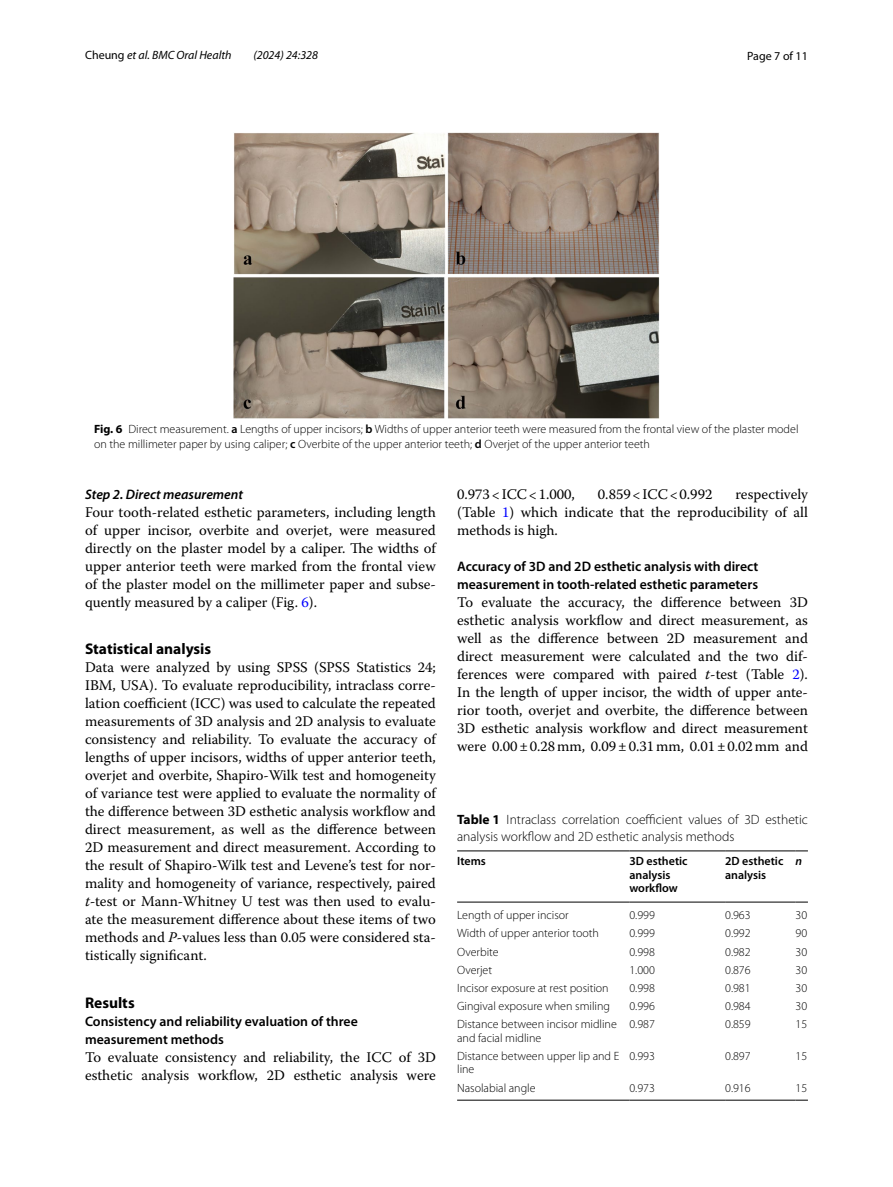
<style>
.page{position:relative;width:893px;height:1187px;background:#fff}
.page>*{position:absolute;margin:0;border:0;box-sizing:border-box;transform-origin:0 0}
.t1{font:700 15.45px "Myriad Pro";color:#000}
.t2{font:14.7px/18px "Warnock Pro";color:#000;text-align:justify}
.t3{font:600 13.8px/18px "Myriad Pro";color:#000}
.t4{font:italic 600 13.8px "Myriad Pro";color:#000}
.t5{font:300 13.5px/16.5px "Myriad Pro";color:#000}
.t6{font:300 12px/13.5px "Myriad Pro";color:#000}
.t7{font:600 12px/13.5px "Myriad Pro";color:#000}
.t8{font:italic 12px "Myriad Pro";color:#000}
.t9{font:12px "Myriad Pro";color:#000}
.t10{font:italic 600 12px "Myriad Pro";color:#000}
.s1{font-style:normal}
.s2{font-weight:700}
.s3{font-weight:600}
.s4{color:#00f}
.s5{font-style:italic}
</style>
<div class="page">
<img style="left:234px;top:133px;width:425px;height:285px">
<hr style="left:457px;top:850px;width:172px;height:1px;background:#000">
<hr style="left:457px;top:901px;width:172px;height:1px;background:#000">
<hr style="left:629px;top:850px;width:96px;height:1px;background:#000">
<hr style="left:629px;top:901px;width:96px;height:1px;background:#000">
<hr style="left:725px;top:850px;width:70px;height:1px;background:#000">
<hr style="left:725px;top:901px;width:70px;height:1px;background:#000">
<svg style="left:795px;top:850px;width:13px;height:1px"></svg>
<svg style="left:795px;top:901px;width:13px;height:1px"></svg>
<hr style="left:457px;top:1099px;width:172px;height:1px;background:#000">
<hr style="left:629px;top:1099px;width:96px;height:1px;background:#000">
<hr style="left:725px;top:1099px;width:70px;height:1px;background:#000">
<svg style="left:795px;top:1099px;width:13px;height:1px"></svg>
<p class="t8" style="left:85px;top:48px;width:148px"><span class="s1">Cheung</span> et al. BMC Oral Health</p>
<p class="t8" style="left:253px;top:48px;width:66px">(2024) 24:328</p>
<p class="t9" style="left:747px;top:48px;width:62px">Page 7 of 11</p>
<p class="t6" style="left:94px;top:422px;width:706px;line-height:15px"><span class="s2">Fig. 6</span> Direct measurement. <span class="s3">a</span> Lengths of upper incisors; <span class="s3">b</span> Widths of upper anterior teeth were measured from the frontal view of the plaster model on the millimeter paper by using caliper; <span class="s3">c</span> Overbite of the upper anterior teeth; <span class="s3">d</span> Overjet of the upper anterior teeth</p>
<p class="t4" style="left:85px;top:485px;width:160px">Step 2. Direct measurement</p>
<p class="t2" style="left:85px;top:502px;width:352px">Four tooth-related esthetic parameters, including length of upper incisor, overbite and overjet, were measured directly on the plaster model by a caliper. The widths of upper anterior teeth were marked from the frontal view of the plaster model on the millimeter paper and subse&shy;quently measured by a caliper (Fig. <span class="s4">6</span>).</p>
<p class="t1" style="left:85px;top:638px;width:128px">Statistical analysis</p>
<p class="t2" style="left:85px;top:658px;width:352px">Data were analyzed by using SPSS (SPSS Statistics 24; IBM, USA). To evaluate reproducibility, intraclass corre&shy;lation coefficient (ICC) was used to calculate the repeated measurements of 3D analysis and 2D analysis to evaluate consistency and reliability. To evaluate the accuracy of lengths of upper incisors, widths of upper anterior teeth, overjet and overbite, Shapiro-Wilk test and homogeneity of variance test were applied to evaluate the normality of the difference between 3D esthetic analysis workflow and direct measurement, as well as the difference between 2D measurement and direct measurement. According to the result of Shapiro-Wilk test and Levene’s test for nor&shy;mality and homogeneity of variance, respectively, paired <span class="s5">t-</span>test or Mann-Whitney U test was then used to evalu&shy;ate the measurement difference about these items of two methods and <span class="s5">P</span>-values less than 0.05 were considered sta&shy;tistically significant.</p>
<p class="t1" style="left:85px;top:992px;width:51px">Results</p>
<p class="t3" style="left:85px;top:1011px;width:274px">Consistency and reliability evaluation of three measurement methods</p>
<p class="t2" style="left:85px;top:1047px;width:352px">To evaluate consistency and reliability, the ICC of 3D esthetic analysis workflow, 2D esthetic analysis were</p>
<p class="t2" style="left:457px;top:485px;width:352px;text-indent:278px">respectively (Table <span class="s4">1</span>) which indicate that the reproducibility of all methods is high.</p>
<p class="t3" style="left:457px;top:557px;width:303px">Accuracy of 3D and 2D esthetic analysis with direct measurement in tooth‑related esthetic parameters</p>
<p class="t2" style="left:457px;top:593px;width:352px">To evaluate the accuracy, the difference between 3D esthetic analysis workflow and direct measurement, as well as the difference between 2D measurement and direct measurement were calculated and the two dif&shy;ferences were compared with paired <span class="s5">t</span>-test (Table <span class="s4">2</span>).<br>In the length of upper incisor, the width of upper ante&shy;rior tooth, overjet and overbite, the difference between 3D esthetic analysis workflow and direct measurement were 0.00±0.28mm, 0.09±0.31mm, 0.01±0.02mm and</p>
<p class="t2" style="left:457px;top:485px;width:119px">0.973&lt;ICC&lt;1.000,</p>
<p class="t2" style="left:598px;top:485px;width:116px">0.859&lt;ICC&lt;0.992</p>
<p class="t5" style="left:457px;top:811px;width:352px"><span class="s2">Table 1</span> Intraclass correlation coefficient values of 3D esthetic analysis workflow and 2D esthetic analysis methods</p>
<p class="t7" style="left:457px;top:854px;width:30px">Items</p>
<p class="t7" style="left:629px;top:854px;width:60px">3D esthetic analysis workflow</p>
<p class="t7" style="left:725px;top:854px;width:60px">2D esthetic analysis</p>
<p class="t10" style="left:795px;top:853px;width:8px">n</p>
<p class="t6" style="left:457px;top:908px;width:113px">Length of upper incisor</p>
<p class="t6" style="left:629px;top:908px;width:27px">0.999</p>
<p class="t6" style="left:725px;top:908px;width:27px">0.963</p>
<p class="t6" style="left:795px;top:908px;width:13px">30</p>
<p class="t6" style="left:457px;top:926px;width:143px">Width of upper anterior tooth</p>
<p class="t6" style="left:629px;top:926px;width:27px">0.999</p>
<p class="t6" style="left:725px;top:926px;width:27px">0.992</p>
<p class="t6" style="left:795px;top:926px;width:13px">90</p>
<p class="t6" style="left:457px;top:944px;width:43px">Overbite</p>
<p class="t6" style="left:629px;top:944px;width:27px">0.998</p>
<p class="t6" style="left:725px;top:944px;width:27px">0.982</p>
<p class="t6" style="left:795px;top:944px;width:13px">30</p>
<p class="t6" style="left:457px;top:963px;width:37px">Overjet</p>
<p class="t6" style="left:629px;top:963px;width:27px">1.000</p>
<p class="t6" style="left:725px;top:963px;width:27px">0.876</p>
<p class="t6" style="left:795px;top:963px;width:13px">30</p>
<p class="t6" style="left:457px;top:981px;width:153px">Incisor exposure at rest position</p>
<p class="t6" style="left:629px;top:981px;width:27px">0.998</p>
<p class="t6" style="left:725px;top:981px;width:27px">0.981</p>
<p class="t6" style="left:795px;top:981px;width:13px">30</p>
<p class="t6" style="left:457px;top:999px;width:154px">Gingival exposure when smiling</p>
<p class="t6" style="left:629px;top:999px;width:27px">0.996</p>
<p class="t6" style="left:725px;top:999px;width:27px">0.984</p>
<p class="t6" style="left:795px;top:999px;width:13px">30</p>
<p class="t6" style="left:457px;top:1017px;width:161px">Distance between incisor midline and facial midline</p>
<p class="t6" style="left:629px;top:1017px;width:27px">0.987</p>
<p class="t6" style="left:725px;top:1017px;width:27px">0.859</p>
<p class="t6" style="left:795px;top:1017px;width:13px">15</p>
<p class="t6" style="left:457px;top:1049px;width:164px">Distance between upper lip and E line</p>
<p class="t6" style="left:629px;top:1049px;width:27px">0.993</p>
<p class="t6" style="left:725px;top:1049px;width:27px">0.897</p>
<p class="t6" style="left:795px;top:1049px;width:13px">15</p>
<p class="t6" style="left:457px;top:1080px;width:80px">Nasolabial angle</p>
<p class="t6" style="left:629px;top:1080px;width:27px">0.973</p>
<p class="t6" style="left:725px;top:1080px;width:27px">0.916</p>
<p class="t6" style="left:795px;top:1080px;width:13px">15</p>
</div>
